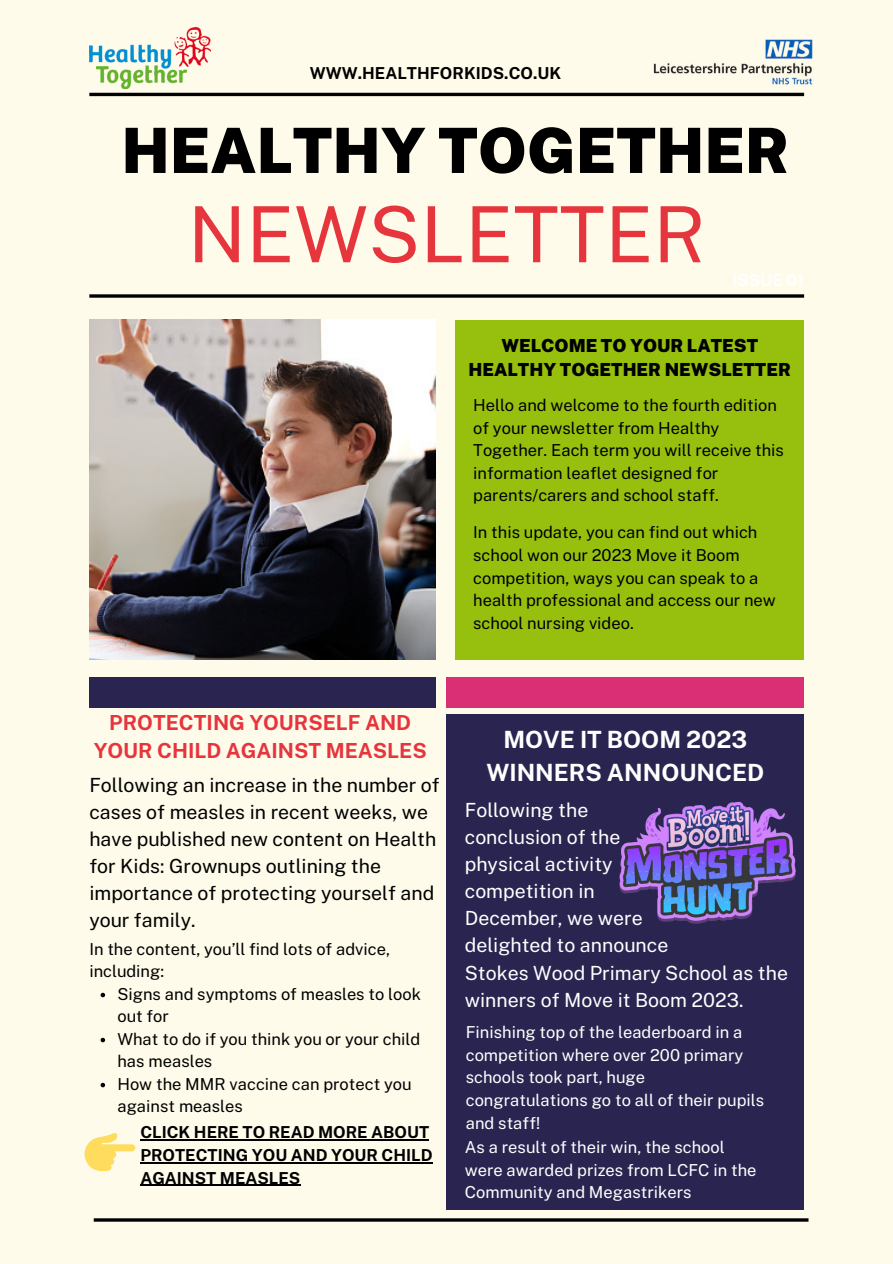
<style>
.page{position:relative;width:893px;height:1264px;background:#fff}
.page>*{position:absolute;margin:0;border:0;box-sizing:border-box;transform-origin:0 0}
.t1{font:77.4px "Public Sans";color:#e6353c}
.t2{font:900 62.4px "Public Sans";color:#000}
.t3{font:700 23.7px/32.7px "Public Sans";color:#fff;text-align:center}
.t4{font:700 20.7px/28.2px "Public Sans";color:#e6353c;text-align:center}
.t5{font:19.5px/27px "Public Sans";color:#000}
.t6{font:19.5px/27px "Public Sans";color:#fff}
.t7{font:900 18px/24.8px "Public Sans";color:#000;text-align:center}
.t8{font:16.5px/22.5px "Public Sans";color:#000}
.t9{font:16.5px/22.5px "Public Sans";color:#fff}
.t10{font:700 16.5px/22.5px "Public Sans";color:#000}
</style>
<div class="page">
<div style="left:0;top:0;width:892px;height:1263px;background:#fefbea"></div>
<hr style="left:89px;top:93px;width:715px;height:3px;background:#000">
<svg style="left:89px;top:294px;width:715px;height:4px;background:#272624"></svg>
<img style="left:89px;top:320px;width:346px;height:339px">
<div style="left:455px;top:320px;width:349px;height:339px;background:#97bf0d"></div>
<div style="left:89px;top:677px;width:346px;height:30px;background:#2a2550"></div>
<div style="left:446px;top:677px;width:358px;height:30px;background:#da2f74"></div>
<div style="left:446px;top:713px;width:358px;height:496px;background:#2a2550"></div>
<hr style="left:94px;top:1218px;width:714px;height:3px;background:#000">
<img style="left:89px;top:28px;width:122px;height:60px">
<img style="left:615px;top:39px;width:198px;height:58px">
<img style="left:619px;top:801px;width:177px;height:123px">
<svg style="left:101px;top:992px;width:4px;height:5px"></svg>
<svg style="left:101px;top:1037px;width:4px;height:5px"></svg>
<svg style="left:101px;top:1082px;width:4px;height:5px"></svg>
<svg style="left:85px;top:1133px;width:50px;height:38px"></svg>
<hr style="left:140px;top:1139px;width:289px;height:1px;background:#000">
<hr style="left:140px;top:1162px;width:292px;height:1px;background:#000">
<hr style="left:140px;top:1184px;width:160px;height:1px;background:#000">
<p class="t10" style="left:310px;top:60px;width:253px">WWW.HEALTHFORKIDS.CO.UK</p>
<h2 class="t2" style="left:121px;top:105px;width:669px">HEALTHY TOGETHER</h2>
<h1 class="t1" style="left:188px;top:178px;width:519px">NEWSLETTER</h1>
<p class="t7" style="left:468px;top:331px;width:324px">WELCOME TO YOUR LATEST<br>HEALTHY TOGETHER NEWSLETTER</p>
<p class="t8" style="left:473px;top:393px;width:312px">Hello and welcome to the fourth edition of your newsletter from Healthy Together. Each term you will receive this information leaflet designed for parents/carers and school staff.</p>
<p class="t8" style="left:473px;top:520px;width:304px">In this update, you can find out which school won our 2023 Move it Boom competition, ways you can speak to a health professional and access our new school nursing video.</p>
<p class="t4" style="left:94px;top:707px;width:334px">PROTECTING YOURSELF AND<br>YOUR CHILD AGAINST MEASLES</p>
<p class="t5" style="left:89px;top:769px;width:352px">Following an increase in the number of cases of measles in recent weeks, we have published new content on Health for Kids: Grownups outlining the importance of protecting yourself and your family.</p>
<p class="t8" style="left:89px;top:936px;width:302px">In the content, you’ll find lots of advice, including:</p>
<p class="t8" style="left:117px;top:981px;width:305px">Signs and symptoms of measles to look out for<br>What to do if you think you or your child has measles<br>How the MMR vaccine can protect you against measles</p>
<p class="t10" style="left:140px;top:1120px;width:294px">CLICK HERE TO READ MORE ABOUT<br>PROTECTING YOU AND YOUR CHILD<br>AGAINST MEASLES</p>
<h3 class="t3" style="left:486px;top:721px;width:279px">MOVE IT BOOM 2023<br>WINNERS ANNOUNCED</h3>
<p class="t6" style="left:465px;top:795px;width:205px">Following the conclusion of the physical activity competition in<br>December, we were delighted to announce</p>
<p class="t6" style="left:465px;top:958px;width:324px">Stokes Wood Primary School as the winners of Move it Boom 2023.</p>
<p class="t9" style="left:465px;top:1020px;width:300px">Finishing top of the leaderboard in a competition where over 200 primary schools took part, huge congratulations go to all of their pupils and staff!</p>
<p class="t9" style="left:465px;top:1135px;width:293px">As a result of their win, the school were awarded prizes from LCFC in the<br>Community and Megastrikers</p>
</div>
